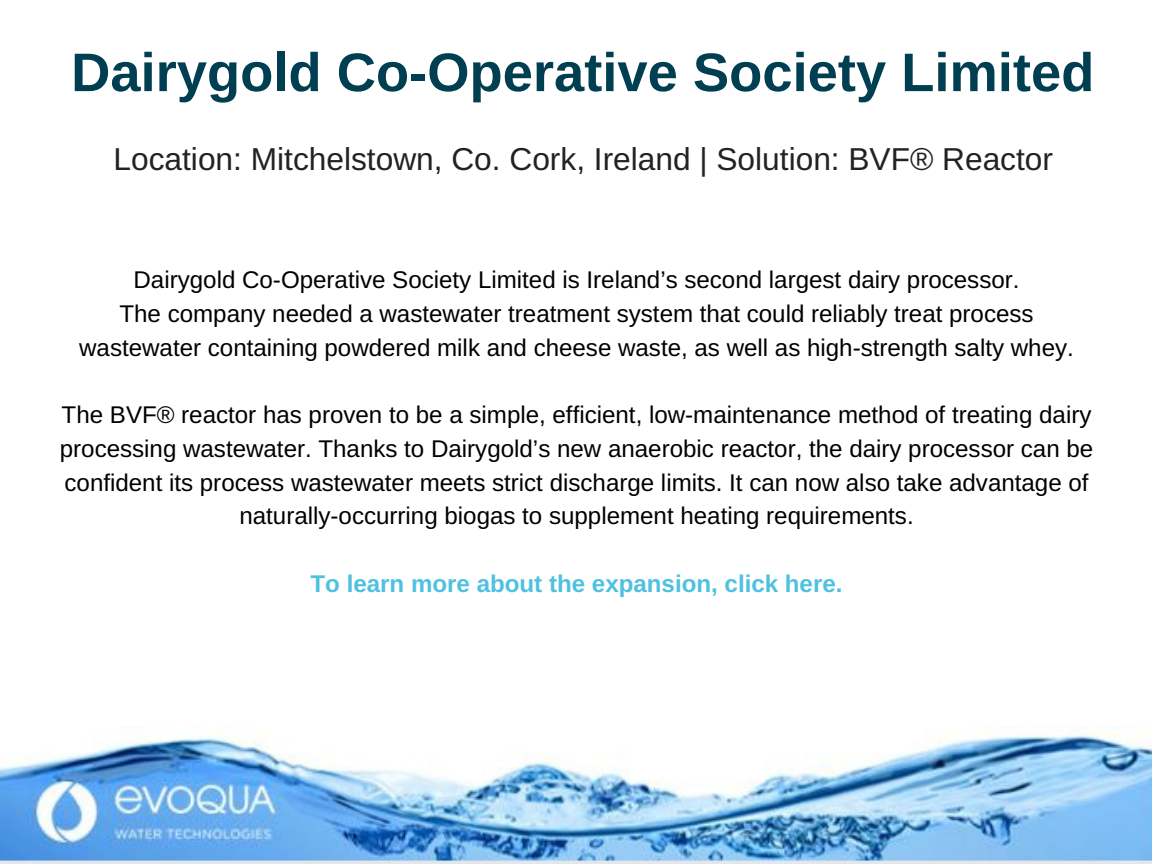
<style>
.page{position:relative;width:1152px;height:864px;background:#fff}
.page>*{position:absolute;margin:0;border:0;box-sizing:border-box;transform-origin:0 0}
.t1{font:700 54.3px "Arimo";color:#003e51}
.t2{font:31.65px "Arimo";color:#222}
.t3{font:24.15px/33.8px "Arimo";color:#000;text-align:center}
.t4{font:700 24.15px "Arimo";color:#4ec1e0}
</style>
<div class="page">
<img style="left:0;top:727px;width:1152px;height:137px">
<h1 class="t1" style="left:71px;top:42px;width:1025px">Dairygold Co-Operative Society Limited</h1>
<h2 class="t2" style="left:114px;top:141px;width:941px">Location: Mitchelstown, Co. Cork, Ireland | Solution: BVF® Reactor</h2>
<p class="t3" style="left:79px;top:263px;width:996px">Dairygold Co-Operative Society Limited is Ireland’s second largest dairy processor.<br>The company needed a wastewater treatment system that could reliably treat process wastewater containing powdered milk and cheese waste, as well as high-strength salty whey.</p>
<p class="t3" style="left:60px;top:398px;width:1035px">The BVF® reactor has proven to be a simple, efficient, low-maintenance method of treating dairy processing wastewater. Thanks to Dairygold’s new anaerobic reactor, the dairy processor can be confident its process wastewater meets strict discharge limits. It can now also take advantage of naturally-occurring biogas to supplement heating requirements.</p>
<p class="t4" style="left:311px;top:570px;width:533px">To learn more about the expansion, click here.</p>
</div>
